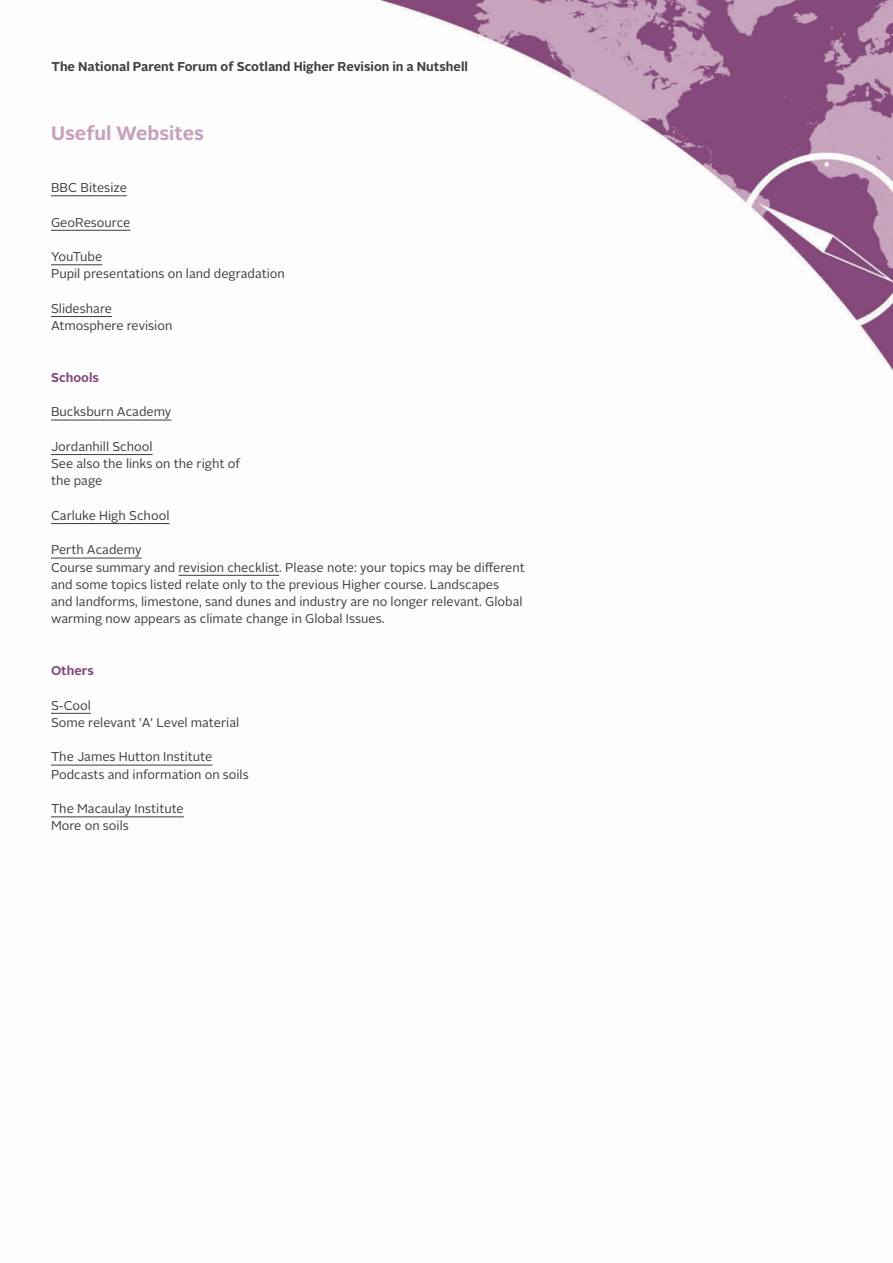
<style>
.page{position:relative;width:893px;height:1263px;background:#fff}
.page>*{position:absolute;margin:0;border:0;box-sizing:border-box;transform-origin:0 0}
.t1{font:700 19.5px "Alright Sans";color:#c7a1bc}
.body_bold{font:12.75px/17.2px "Alright Sans";color:#3e3e3f}
.t2{font:700 12.75px "Alright Sans";color:#3e3e3f}
.body_bold-2{font:700 12.75px "Alright Sans";color:#85497d}
.body{font:12.75px "Alright Sans";color:#3e3e3f}
.body_bold-3{font:12.75px "Alright Sans";letter-spacing:-.03em;color:#3e3e3f}
</style>
<div class="page">
<img style="left:51px;top:0;width:842px;height:818px">
<hr style="left:51px;top:195px;width:76px;height:1px;background:#3e3e3f">
<hr style="left:51px;top:230px;width:79px;height:1px;background:#3e3e3f">
<hr style="left:51px;top:264px;width:51px;height:1px;background:#3e3e3f">
<hr style="left:51px;top:316px;width:61px;height:1px;background:#3e3e3f">
<hr style="left:51px;top:420px;width:120px;height:1px;background:#3e3e3f">
<hr style="left:51px;top:454px;width:102px;height:1px;background:#3e3e3f">
<hr style="left:51px;top:523px;width:118px;height:1px;background:#3e3e3f">
<hr style="left:51px;top:558px;width:91px;height:1px;background:#3e3e3f">
<hr style="left:179px;top:575px;width:100px;height:1px;background:#3e3e3f">
<hr style="left:51px;top:713px;width:40px;height:1px;background:#3e3e3f">
<hr style="left:51px;top:765px;width:161px;height:1px;background:#3e3e3f">
<hr style="left:51px;top:816px;width:133px;height:1px;background:#3e3e3f">
<p class="t2" style="left:52px;top:58px;width:418px">The National Parent Forum of Scotland Higher Revision in a Nutshell</p>
<h1 class="t1" style="left:51px;top:120px;width:155px">Useful Websites</h1>
<p class="body_bold" style="left:51px;top:179px;width:77px">BBC Bitesize</p>
<p class="body" style="left:51px;top:213px;width:81px">GeoResource</p>
<p class="body_bold-3" style="left:51px;top:248px;width:53px">YouTube</p>
<p class="body_bold" style="left:51px;top:265px;width:235px">Pupil presentations on land degradation</p>
<p class="body_bold" style="left:51px;top:300px;width:63px">Slideshare</p>
<p class="body_bold" style="left:51px;top:317px;width:123px">Atmosphere revision</p>
<p class="body_bold-2" style="left:51px;top:368px;width:50px">Schools</p>
<p class="body_bold" style="left:51px;top:403px;width:122px">Bucksburn Academy</p>
<p class="body_bold" style="left:51px;top:438px;width:103px">Jordanhill School</p>
<p class="body_bold" style="left:51px;top:455px;width:191px">See also the links on the right of the page</p>
<p class="body_bold" style="left:51px;top:507px;width:120px">Carluke High School</p>
<p class="body_bold" style="left:51px;top:541px;width:92px">Perth Academy</p>
<p class="body_bold" style="left:51px;top:559px;width:475px">Course summary and revision checklist. Please note: your topics may be different and some topics listed relate only to the previous Higher course. Landscapes<br>and landforms, limestone, sand dunes and industry are no longer relevant. Global warming now appears as climate change in Global Issues.</p>
<p class="body_bold-2" style="left:51px;top:662px;width:44px">Others</p>
<p class="body_bold" style="left:51px;top:697px;width:41px">S-Cool</p>
<p class="body_bold" style="left:51px;top:714px;width:190px">Some relevant 'A' Level material</p>
<p class="body_bold" style="left:51px;top:748px;width:163px">The James Hutton Institute</p>
<p class="body_bold" style="left:51px;top:766px;width:199px">Podcasts and information on soils</p>
<p class="body_bold" style="left:51px;top:800px;width:134px">The Macaulay Institute</p>
<p class="body_bold" style="left:51px;top:817px;width:79px">More on soils</p>
</div>
